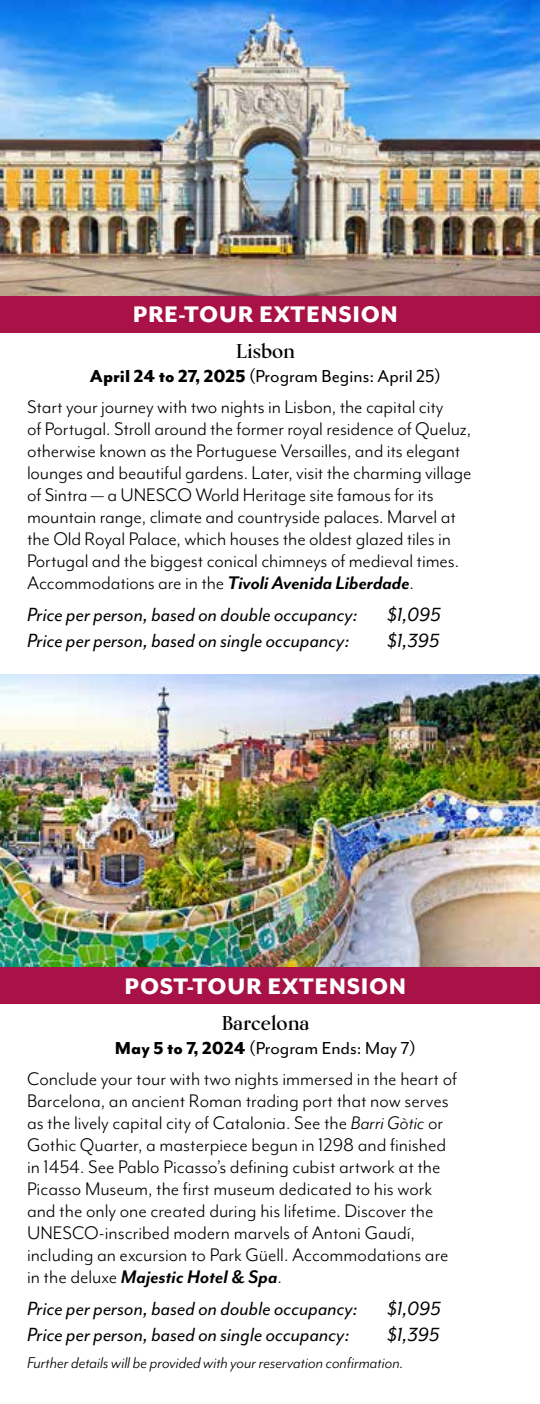
<style>
.page{position:relative;width:540px;height:1404px;background:#fff}
.page>*{position:absolute;margin:0;border:0;box-sizing:border-box;transform-origin:0 0}
.t1{font:800 26px "Mr Eaves Mod OT";letter-spacing:.025em;color:#fff}
.t2{font:italic 22px "Mr Eaves Mod OT";color:#000}
.t3{font:21px/22px "Mr Eaves Mod OT";letter-spacing:-.005em;color:#000}
.t4{font:20px "Mr Eaves Mod OT";color:#000}
.t5{font:700 20px "Kumlien Pro";color:#000}
.t6{font:italic 18px "Mr Eaves Mod OT";color:#000}
.s1{font-weight:800}
.s2{font-weight:700;font-style:italic}
.s3{font-style:italic}
</style>
<div class="page">
<img style="left:0;top:674px;width:540px;height:294px">
<img style="left:0;top:0;width:540px;height:296px">
<div style="left:0;top:968px;width:540px;height:36px;background:#a81246"></div>
<div style="left:0;top:296px;width:540px;height:36px;background:#a81246"></div>
<p class="t1" style="left:133px;top:299px;width:267px">PRE-TOUR EXTENSION</p>
<p class="t5" style="left:236px;top:339px;width:61px">Lisbon</p>
<p class="t4" style="left:90px;top:365px;width:353px"><span class="s1">April 24 to 27, 2025</span> (Program Begins: April 25)</p>
<p class="t3" style="left:27px;top:396px;width:446px">Start your journey with two nights in Lisbon, the capital city<br>of Portugal. Stroll around the former royal residence of Queluz, otherwise known as the Portuguese Versailles, and its elegant lounges and beautiful gardens. Later, visit the charming village of Sintra — a UNESCO World Heritage site famous for its mountain range, climate and countryside palaces. Marvel at the Old Royal Palace, which houses the oldest glazed tiles in Portugal and the biggest conical chimneys of medieval times.<br>Accommodations are in the <span class="s2">Tivoli Avenida Liberdade</span>.</p>
<p class="t2" style="left:27px;top:603px;width:333px">Price per person, based on double occupancy:</p>
<p class="t2" style="left:387px;top:603px;width:55px">$1,095</p>
<p class="t2" style="left:27px;top:629px;width:324px">Price per person, based on single occupancy:</p>
<p class="t2" style="left:387px;top:629px;width:54px">$1,395</p>
<p class="t1" style="left:125px;top:971px;width:283px">POST-TOUR EXTENSION</p>
<p class="t5" style="left:221px;top:1010px;width:90px">Barcelona</p>
<p class="t4" style="left:115px;top:1037px;width:303px"><span class="s1">May 5 to 7, 2024</span> (Program Ends: May 7)</p>
<p class="t3" style="left:27px;top:1067px;width:432px">Conclude your tour with two nights immersed in the heart of Barcelona, an ancient Roman trading port that now serves as the lively capital city of Catalonia. See the <span class="s3">Barri Gòtic</span> or Gothic Quarter, a masterpiece begun in 1298 and finished in 1454. See Pablo Picasso’s defining cubist artwork at the Picasso Museum, the first museum dedicated to his work and the only one created during his lifetime. Discover the UNESCO‑inscribed modern marvels of Antoni Gaudí, including an excursion to Park Güell. Accommodations are in the deluxe <span class="s2">Majestic Hotel &amp; Spa</span>.</p>
<p class="t2" style="left:27px;top:1296px;width:333px">Price per person, based on double occupancy:</p>
<p class="t2" style="left:387px;top:1296px;width:55px">$1,095</p>
<p class="t2" style="left:27px;top:1323px;width:324px">Price per person, based on single occupancy:</p>
<p class="t2" style="left:387px;top:1323px;width:54px">$1,395</p>
<p class="t6" style="left:27px;top:1353px;width:378px">Further details will be provided with your reservation confirmation.</p>
</div>
